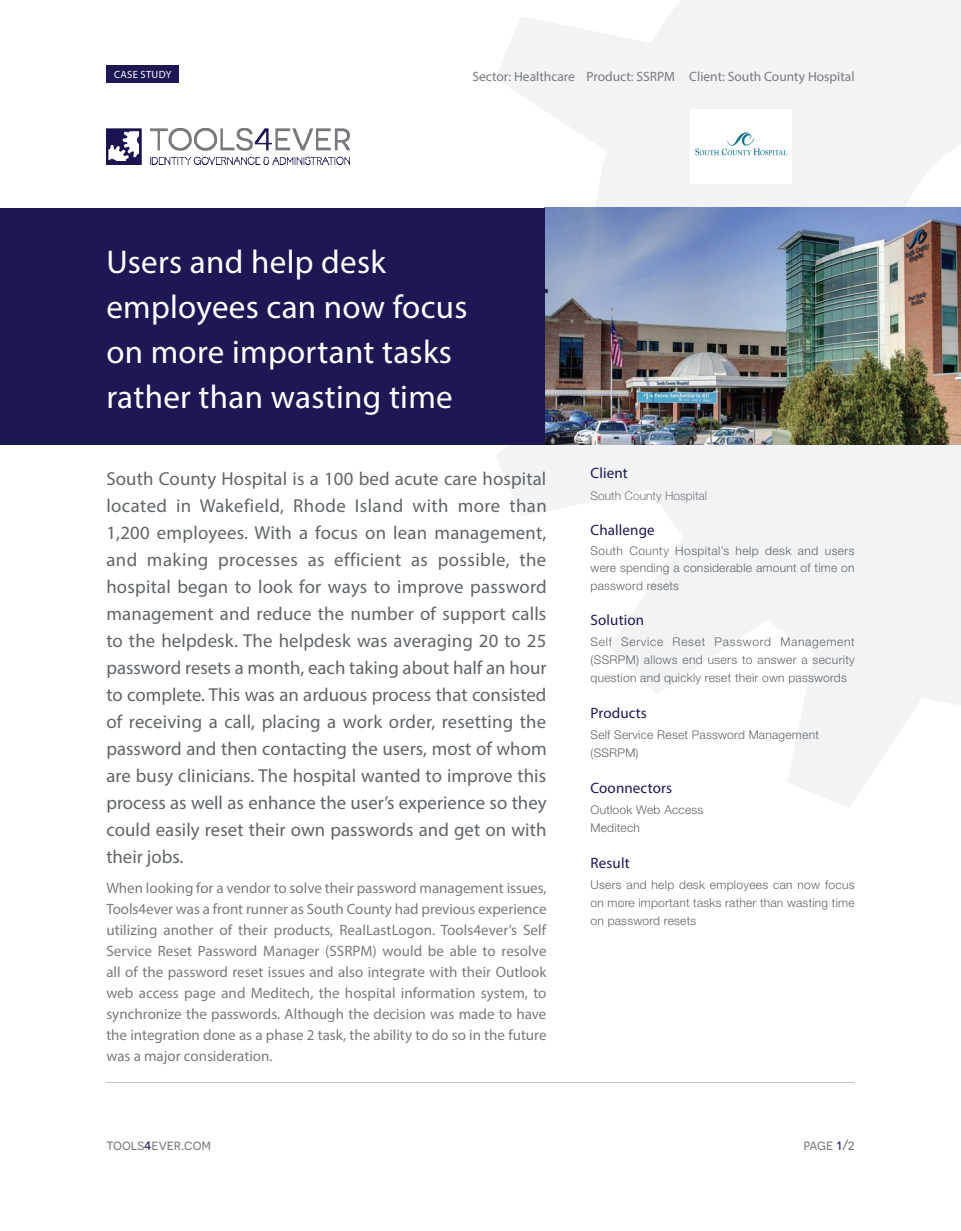
<style>
.page{position:relative;width:961px;height:1231px;background:#fff}
.page>*{position:absolute;margin:0;border:0;box-sizing:border-box;transform-origin:0 0}
.t1{font:33px/45px "Myriad Pro";letter-spacing:.01em;color:#fff}
.t2{font:18.75px/27px "Myriad Pro";letter-spacing:.005em;color:#5e656a;text-align:justify}
.t3{font:15px/21px "Myriad Pro";color:#777b7f;text-align:justify}
.t4{font:15px "Myriad Pro";letter-spacing:.01em;color:#1b1854}
.t5{font:15px "Novecentosans";color:#777b7f}
.t6{font:13.5px "Myriad Pro";color:#777b7f}
.t7{font:300 12px/18px "Helvetica Neue LT Std";letter-spacing:.02em;color:#5e656a}
.t8{font:300 12px "Helvetica Neue LT Std";color:#777b7f}
.t9{font:10.5px "Myriad Pro";letter-spacing:.03em;color:#fff}
.s1{color:#1b1854}
</style>
<div class="page">
<svg style="left:464px;top:0;width:497px;height:807px;fill:#f1f3f5"></svg>
<img style="left:544px;top:208px;width:417px;height:236px">
<div style="left:0;top:208px;width:544px;height:236px;background:#1b1854"></div>
<img style="left:106px;top:128px;width:244px;height:36px">
<img style="left:690px;top:109px;width:101px;height:74px">
<hr style="left:106px;top:1082px;width:748px;height:1px;background:#c2c7cc">
<div style="left:106px;top:65px;width:73px;height:18px;background:#1b1854"></div>
<p class="t9" style="left:114px;top:68px;width:59px">CASE STUDY</p>
<p class="t6" style="left:472px;top:68px;width:384px">Sector: Healthcare Product: SSRPM Client: South County Hospital</p>
<h1 class="t1" style="left:106px;top:239px;width:362px">Users and help desk employees can now focus on more important tasks rather than wasting time</h1>
<p class="t2" style="left:106px;top:465px;width:442px">South County Hospital is a 100 bed acute care hospital located in Wakefield, Rhode Island with more than 1,200 employees. With a focus on lean management, and making processes as efficient as possible, the hospital began to look for ways to improve password management and reduce the number of support calls to the helpdesk. The helpdesk was averaging 20 to 25 password resets a month, each taking about half an hour to complete. This was an arduous process that consisted of receiving a call, placing a work order, resetting the password and then contacting the users, most of whom are busy clinicians. The hospital wanted to improve this process as well as enhance the user’s experience so they could easily reset their own passwords and get on with their jobs.</p>
<p class="t3" style="left:106px;top:877px;width:442px">When looking for a vendor to solve their password management issues, Tools4ever was a front runner as South County had previous experience utilizing another of their products, RealLastLogon. Tools4ever’s Self Service Reset Password Manager (SSRPM) would be able to resolve all of the password reset issues and also integrate with their Outlook web access page and Meditech, the hospital information system, to synchronize the passwords. Although the decision was made to have the integration done as a phase 2 task, the ability to do so in the future was a major consideration.</p>
<p class="t4" style="left:590px;top:464px;width:39px">Client</p>
<p class="t8" style="left:590px;top:488px;width:118px">South County Hospital</p>
<p class="t4" style="left:590px;top:521px;width:66px">Challenge</p>
<p class="t7" style="left:590px;top:542px;width:265px;line-height:16.5px">South County Hospital’s help desk and users were spending a considerable amount of time on</p>
<p class="t7" style="left:590px;top:576px;width:90px">password resets</p>
<p class="t4" style="left:590px;top:611px;width:55px">Solution</p>
<p class="t7" style="left:590px;top:633px;width:266px;text-align:justify">Self Service Reset Password Management (SSRPM) allows end users to answer a security question and quickly reset their own passwords</p>
<p class="t4" style="left:590px;top:703px;width:58px">Products</p>
<p class="t7" style="left:590px;top:726px;width:230px">Self Service Reset Password Management (SSRPM)</p>
<p class="t4" style="left:590px;top:778px;width:83px">Coonnectors</p>
<p class="t7" style="left:590px;top:801px;width:114px">Outlook Web Access<br>Meditech</p>
<p class="t4" style="left:590px;top:853px;width:41px">Result</p>
<p class="t7" style="left:590px;top:875px;width:265px;text-align:justify">Users and help desk employees can now focus on more important tasks rather than wasting time on password resets</p>
<p class="t5" style="left:106px;top:1136px;width:106px">tools<span class="s1">4</span>ever.com</p>
<p class="t5" style="left:803px;top:1136px;width:53px">page <span class="s1">1</span>/2</p>
</div>
